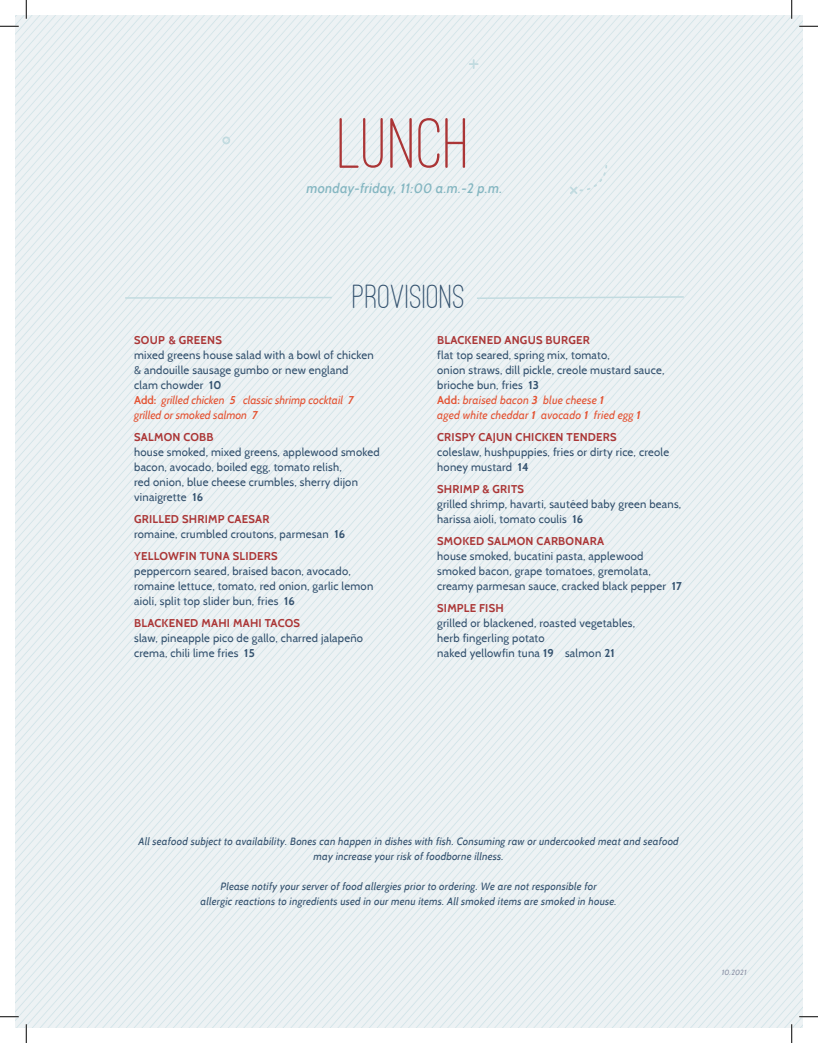
<style>
.page{position:relative;width:818px;height:1043px;background:#fff}
.page>*{position:absolute;margin:0;border:0;box-sizing:border-box;transform-origin:0 0}
.t1{font:500 73.75px "Ostrich Sans Rounded";letter-spacing:.02em;color:#ab3536}
.t2{font:500 34.62px "Ostrich Sans Rounded";letter-spacing:.02em;color:#33516e}
.t3{font:italic 500 13.5px "Cabin";letter-spacing:.02em;color:#84b6c1}
.t4{font:11.25px/15px "Cabin";letter-spacing:.02em;color:#33516e}
.t5{font:700 11.25px "Cabin";letter-spacing:.02em;color:#ab3636}
.t6{font:italic 10.5px/15px "Cabin";letter-spacing:.02em;color:#33516e;text-align:center}
.t7{font:italic 7.5px "Cabin";letter-spacing:.02em;color:#8b91a5}
.s1{font-weight:700;color:#ab3636}
.s2{font-weight:700;color:#ab373c}
.s3{font-weight:700}
.s4{font-weight:600;color:#e45333}
.s5{font-style:italic;color:#e45333}
.s6{font-weight:600;font-style:italic;color:#e45333}
.s7{font-weight:700;font-style:italic;color:#e45333}
</style>
<div class="page">
<img style="left:15px;top:15px;width:787px;height:1012px">
<svg style="left:469px;top:59px;width:9px;height:10px"></svg>
<svg style="left:222px;top:136px;width:8px;height:8px"></svg>
<svg style="left:475px;top:295px;width:210px;height:5px"></svg>
<svg style="left:124px;top:296px;width:209px;height:3px"></svg>
<svg style="left:570px;top:165px;width:37px;height:29px"></svg>
<svg style="left:0;top:25px;width:19px;height:2px"></svg>
<svg style="left:799px;top:25px;width:19px;height:2px"></svg>
<svg style="left:0;top:1015px;width:19px;height:2px"></svg>
<svg style="left:799px;top:1015px;width:19px;height:2px"></svg>
<svg style="left:25px;top:0;width:2px;height:19px"></svg>
<svg style="left:25px;top:1024px;width:2px;height:18px"></svg>
<svg style="left:790px;top:0;width:2px;height:19px"></svg>
<svg style="left:790px;top:1024px;width:2px;height:18px"></svg>
<h1 class="t1" style="left:339px;top:99px;width:132px">LUNCH</h1>
<p class="t3" style="left:306px;top:180px;width:197px">monday-friday, 11:00 a.m.-2 p.m.</p>
<h2 class="t2" style="left:353px;top:276px;width:114px">PROVISIONS</h2>
<p class="t4" style="left:134px;top:332px;width:241px"><span class="s1">SOUP</span> <span class="s2">&amp;</span> <span class="s1">GREENS<br></span>mixed greens house salad with a bowl of chicken &amp; andouille sausage gumbo or new england clam chowder <span class="s3">10<br></span><span class="s4">Add:</span> <span class="s5">grilled chicken</span> <span class="s6">5</span> <span class="s5">classic shrimp cocktail</span> <span class="s6">7 </span><span class="s5">grilled or smoked salmon</span> <span class="s6">7</span></p>
<p class="t5" style="left:134px;top:430px;width:81px">SALMON COBB</p>
<p class="t4" style="left:134px;top:444px;width:247px">house smoked, mixed greens, applewood smoked bacon, avocado, boiled egg, tomato relish,<br>red onion, blue cheese crumbles, sherry dijon vinaigrette <span class="s3">16</span></p>
<p class="t4" style="left:134px;top:511px;width:212px"><span class="s1">GRILLED SHRIMP CAESAR<br></span>romaine, crumbled croutons, parmesan <span class="s3">16</span></p>
<p class="t5" style="left:134px;top:549px;width:145px">YELLOWFIN TUNA SLIDERS</p>
<p class="t4" style="left:134px;top:563px;width:241px">peppercorn seared, braised bacon, avocado, romaine lettuce, tomato, red onion, garlic lemon aioli, split top slider bun, fries <span class="s3">16</span></p>
<p class="t5" style="left:134px;top:616px;width:167px">BLACKENED MAHI MAHI TACOS</p>
<p class="t4" style="left:134px;top:630px;width:230px">slaw, pineapple pico de gallo, charred jalapeño crema, chili lime fries <span class="s3">15</span></p>
<p class="t5" style="left:437px;top:333px;width:154px">BLACKENED ANGUS BURGER</p>
<p class="t4" style="left:437px;top:347px;width:229px">flat top seared, spring mix, tomato,<br>onion straws, dill pickle, creole mustard sauce, brioche bun, fries <span class="s3">13<br></span><span class="s4">Add:</span> <span class="s5">braised bacon</span> <span class="s7">3</span> <span class="s5">blue cheese</span> <span class="s7">1<br></span><span class="s5">aged white cheddar</span> <span class="s7">1</span> <span class="s5">avocado</span> <span class="s7">1</span> <span class="s5">fried egg</span> <span class="s7">1</span></p>
<p class="t5" style="left:437px;top:430px;width:181px">CRISPY CAJUN CHICKEN TENDERS</p>
<p class="t4" style="left:437px;top:444px;width:233px">coleslaw, hushpuppies, fries or dirty rice, creole honey mustard <span class="s3">14</span></p>
<p class="t5" style="left:437px;top:482px;width:88px">SHRIMP &amp; GRITS</p>
<p class="t4" style="left:437px;top:496px;width:246px">grilled shrimp, havarti, sautéed baby green beans, harissa aioli, tomato coulis <span class="s3">16</span></p>
<p class="t5" style="left:437px;top:534px;width:168px">SMOKED SALMON CARBONARA</p>
<p class="t4" style="left:437px;top:548px;width:246px">house smoked, bucatini pasta, applewood smoked bacon, grape tomatoes, gremolata, creamy parmesan sauce, cracked black pepper <span class="s3">17</span></p>
<p class="t5" style="left:437px;top:601px;width:68px">SIMPLE FISH</p>
<p class="t4" style="left:437px;top:615px;width:199px">grilled or blackened, roasted vegetables, herb fingerling potato<br>naked yellowfin tuna <span class="s3">19</span> salmon <span class="s3">21</span></p>
<p class="t6" style="left:138px;top:833px;width:541px">All seafood subject to availability. Bones can happen in dishes with fish. Consuming raw or undercooked meat and seafood may increase your risk of foodborne illness.</p>
<p class="t6" style="left:201px;top:878px;width:417px">Please notify your server of food allergies prior to ordering. We are not responsible for<br>allergic reactions to ingredients used in our menu items. All smoked items are smoked in house.</p>
<p class="t7" style="left:721px;top:967px;width:26px">10.2021</p>
</div>
